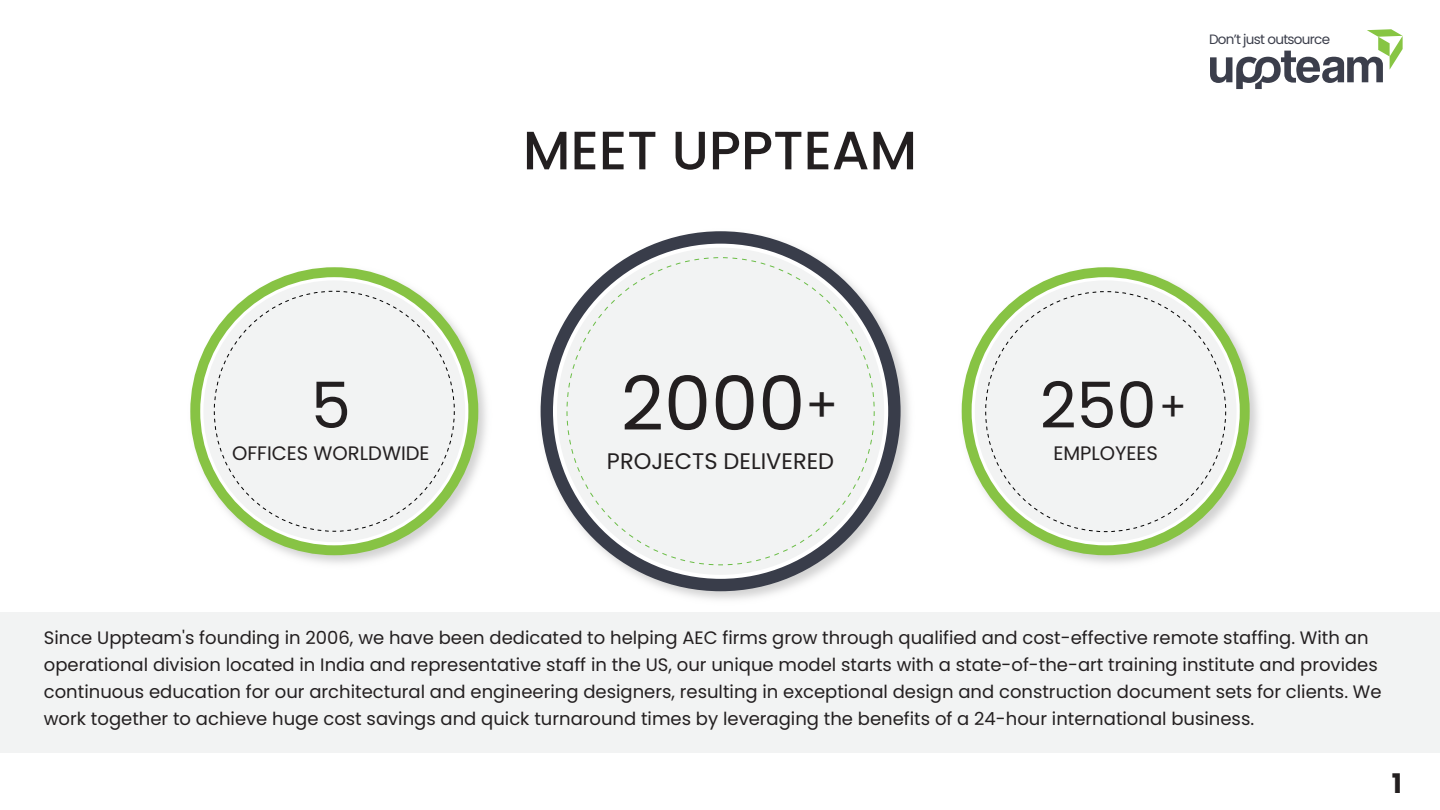
<style>
.page{position:relative;width:1440px;height:810px;background:#fff}
.page>*{position:absolute;margin:0;border:0;box-sizing:border-box;transform-origin:0 0}
.t1{font:75px "Poppins";color:#231f20}
.t2{font:63.75px "Poppins";color:#231f20}
.t3{font:500 54px "Poppins";color:#231f20}
.t4{font:48px "Poppins";color:#231f20}
.t5{font:40.42px "Poppins";color:#231f20}
.t6{font:700 27px "Poppins";color:#231f20}
.t7{font:22.5px "Poppins";color:#231f20}
.t8{font:19.5px "Poppins";color:#231f20}
.t9{font:18px/27px "Poppins";color:#231f20}
.t10{font:13.5px "Poppins";letter-spacing:-.05em;color:#3b3e4b}
</style>
<div class="page">
<svg style="left:1210px;top:29px;width:193px;height:60px"></svg>
<div style="left:0;top:612px;width:1440px;height:140px;background:#f2f3f3"></div>
<img style="left:190px;top:267px;width:297px;height:297px">
<svg style="left:190px;top:267px;width:288px;height:288px;background:#98cb5f"></svg>
<div style="left:202px;top:279px;width:265px;height:265px;background:#f2f3f3;border-radius:50%"></div>
<img style="left:961px;top:267px;width:298px;height:297px">
<svg style="left:962px;top:267px;width:288px;height:288px;background:#97cb5e"></svg>
<div style="left:973px;top:279px;width:265px;height:265px;background:#f2f3f3;border-radius:50%"></div>
<img style="left:540px;top:231px;width:370px;height:369px">
<svg style="left:541px;top:231px;width:360px;height:360px;background:#565a65"></svg>
<div style="left:555px;top:246px;width:331px;height:331px;background:#f2f3f3;border-radius:50%"></div>
<h3 class="t3" style="left:523px;top:119px;width:396px">MEET UPPTEAM</h3>
<p class="t10" style="left:1209px;top:31px;width:123px">Don’t just outsource</p>
<h1 class="t1" style="left:621px;top:360px;width:186px">2000</h1>
<h2 class="t2" style="left:311px;top:369px;width:42px">5</h2>
<h2 class="t2" style="left:1040px;top:369px;width:118px">250</h2>
<p class="t8" style="left:1053px;top:442px;width:106px">EMPLOYEES</p>
<h3 class="t4" style="left:805px;top:377px;width:34px">+</h3>
<h3 class="t5" style="left:1159px;top:383px;width:29px">+</h3>
<p class="t8" style="left:232px;top:442px;width:199px">OFFICES WORLDWIDE</p>
<p class="t7" style="left:607px;top:448px;width:229px">PROJECTS DELIVERED</p>
<p class="t9" style="left:44px;top:624px;width:1339px">Since Uppteam's founding in 2006, we have been dedicated to helping AEC firms grow through qualified and cost-effective remote staffing. With an operational division located in India and representative staff in the US, our unique model starts with a state-of-the-art training institute and provides continuous education for our architectural and engineering designers, resulting in exceptional design and construction document sets for clients. We work together to achieve huge cost savings and quick turnaround times by leveraging the benefits of a 24-hour international business.</p>
<h3 class="t6" style="left:1392px;top:768px;width:12px">1</h3>
</div>
